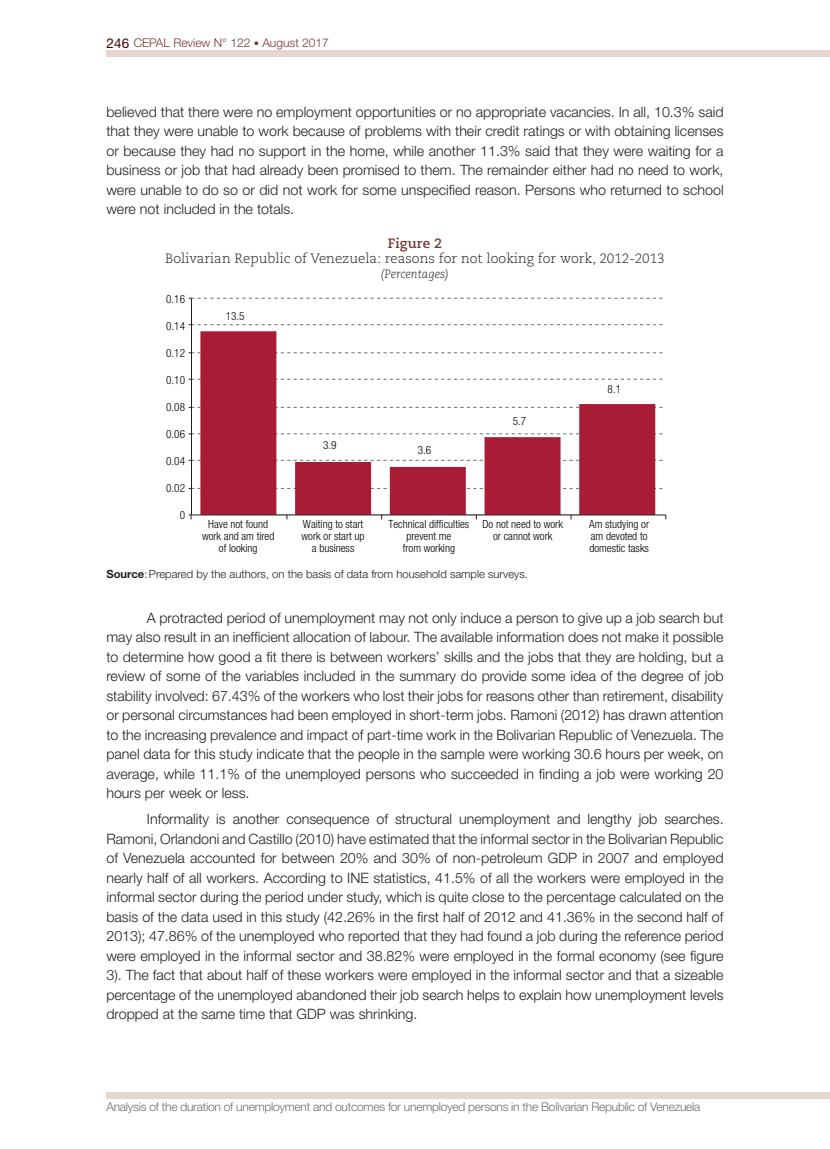
<style>
.page{position:relative;width:830px;height:1149px;background:#fff}
.page>*{position:absolute;margin:0;border:0;box-sizing:border-box;transform-origin:0 0}
._04_texto_despues_gr{font:300 14.25px/19.5px "Helvetica Neue LT Std";color:#231f20;text-align:justify}
._04_texto{font:300 14.25px/19.5px "Helvetica Neue LT Std";color:#231f20;text-align:justify}
._06_titulo_recuadro{font:300 13.5px/15px "Caecilia LT Std";color:#231f20;text-align:center}
.t1{font:12px "Helvetica Neue LT Std Lt 2";letter-spacing:-.02em;color:#6c6d70}
.t2{font:12px "Helvetica Neue LT Std Lt 2";color:#753734}
._06_unidad_medida{font:italic 300 12px "Caecilia LT Std";color:#231f20}
.t3{font:11.25px/12px "Helvetica Neue LT Std Lt Cn 3";color:#000001;text-align:center}
._07_fuente{font:300 11.25px "Helvetica Neue LT Std";color:#231f20}
.s1{font-family:"Helvetica Neue LT Std";font-size:13.5px;color:#460001}
.s2{font-size:10.5px}
.s3{font-weight:700;color:#753734}
.s4{font-weight:700}
</style>
<div class="page">
<div style="left:106px;top:50px;width:723px;height:7px;background:#e7d6ce"></div>
<div style="left:106px;top:1091px;width:723px;height:7px;background:#e7d6ce"></div>
<svg style="left:200px;top:331px;width:455px;height:183px"></svg>
<hr style="left:191px;top:298px;width:1px;height:217px;background:#231f20">
<svg style="left:188px;top:488px;width:475px;height:1px"></svg>
<svg style="left:188px;top:460px;width:475px;height:1px"></svg>
<svg style="left:188px;top:433px;width:475px;height:1px"></svg>
<svg style="left:188px;top:407px;width:475px;height:1px"></svg>
<svg style="left:188px;top:379px;width:475px;height:1px"></svg>
<svg style="left:188px;top:352px;width:475px;height:1px"></svg>
<svg style="left:188px;top:324px;width:475px;height:1px"></svg>
<svg style="left:188px;top:298px;width:475px;height:1px"></svg>
<hr style="left:191px;top:514px;width:474px;height:1px;background:#231f20">
<p class="t2" style="left:106px;top:35px;width:224px"><span class="s1">246</span> CEPAL Review N° 122 <span class="s2">•</span> August 2017</p>
<p class="_04_texto_despues_gr" style="left:106px;top:101px;width:618px">believed that there were no employment opportunities or no appropriate vacancies. In all, 10.3% said that they were unable to work because of problems with their credit ratings or with obtaining licenses or because they had no support in the home, while another 11.3% said that they were waiting for a business or job that had already been promised to them. The remainder either had no need to work, were unable to do so or did not work for some unspecified reason. Persons who returned to school were not included in the totals.</p>
<p class="_06_titulo_recuadro" style="left:165px;top:236px;width:501px"><span class="s3">Figure 2<br></span>Bolivarian Republic of Venezuela: reasons for not looking for work, 2012-2013</p>
<p class="_06_unidad_medida" style="left:380px;top:267px;width:70px">(Percentages)</p>
<p class="t3" style="left:225px;top:309px;width:20px">13.5</p>
<p class="t3" style="left:166px;top:292px;width:20px">0.16</p>
<p class="t3" style="left:166px;top:319px;width:20px">0.14</p>
<p class="t3" style="left:166px;top:346px;width:20px">0.12</p>
<p class="t3" style="left:166px;top:374px;width:20px">0.10</p>
<p class="t3" style="left:166px;top:401px;width:20px">0.08</p>
<p class="t3" style="left:166px;top:428px;width:20px">0.06</p>
<p class="t3" style="left:166px;top:455px;width:20px">0.04</p>
<p class="t3" style="left:166px;top:482px;width:20px">0.02</p>
<p class="t3" style="left:323px;top:439px;width:15px">3.9</p>
<p class="t3" style="left:417px;top:444px;width:15px">3.6</p>
<p class="t3" style="left:512px;top:415px;width:15px">5.7</p>
<p class="t3" style="left:607px;top:382px;width:15px">8.1</p>
<p class="t3" style="left:180px;top:509px;width:7px">0</p>
<p class="t3" style="left:202px;top:518px;width:74px">Have not found work and am tired of looking</p>
<p class="t3" style="left:301px;top:518px;width:64px">Waiting to start work or start up a business</p>
<p class="t3" style="left:388px;top:518px;width:82px">Technical difficulties prevent me<br>from working</p>
<p class="t3" style="left:482px;top:518px;width:82px">Do not need to work or cannot work</p>
<p class="t3" style="left:589px;top:518px;width:61px;text-align:left">Am studying or am devoted to domestic tasks</p>
<p class="_07_fuente" style="left:106px;top:566px;width:423px"><span class="s4">Source</span>:Prepared by the authors, on the basis of data from household sample surveys.</p>
<p class="_04_texto_despues_gr" style="left:106px;top:607px;width:618px;text-indent:40px">A protracted period of unemployment may not only induce a person to give up a job search but may also result in an inefficient allocation of labour. The available information does not make it possible to determine how good a fit there is between workers’ skills and the jobs that they are holding, but a review of some of the variables included in the summary do provide some idea of the degree of job stability involved: 67.43% of the workers who lost their jobs for reasons other than retirement, disability or personal circumstances had been employed in short-term jobs. Ramoni (2012) has drawn attention to the increasing prevalence and impact of part-time work in the Bolivarian Republic of Venezuela. The panel data for this study indicate that the people in the sample were working 30.6 hours per week, on average, while 11.1% of the unemployed persons who succeeded in finding a job were working 20 hours per week or less.</p>
<p class="_04_texto" style="left:106px;top:808px;width:618px;text-indent:40px">Informality is another consequence of structural unemployment and lengthy job searches.<br>Ramoni, Orlandoni and Castillo (2010) have estimated that the informal sector in the Bolivarian Republic of Venezuela accounted for between 20% and 30% of non-petroleum GDP in 2007 and employed nearly half of all workers. According to INE statistics, 41.5% of all the workers were employed in the informal sector during the period under study, which is quite close to the percentage calculated on the basis of the data used in this study (42.26% in the first half of 2012 and 41.36% in the second half of 2013); 47.86% of the unemployed who reported that they had found a job during the reference period were employed in the informal sector and 38.82% were employed in the formal economy (see figure 3). The fact that about half of these workers were employed in the informal sector and that a sizeable percentage of the unemployed abandoned their job search helps to explain how unemployment levels dropped at the same time that GDP was shrinking.</p>
<p class="t1" style="left:106px;top:1099px;width:595px">Analysis of the duration of unemployment and outcomes for unemployed persons in the Bolivarian Republic of Venezuela</p>
</div>
